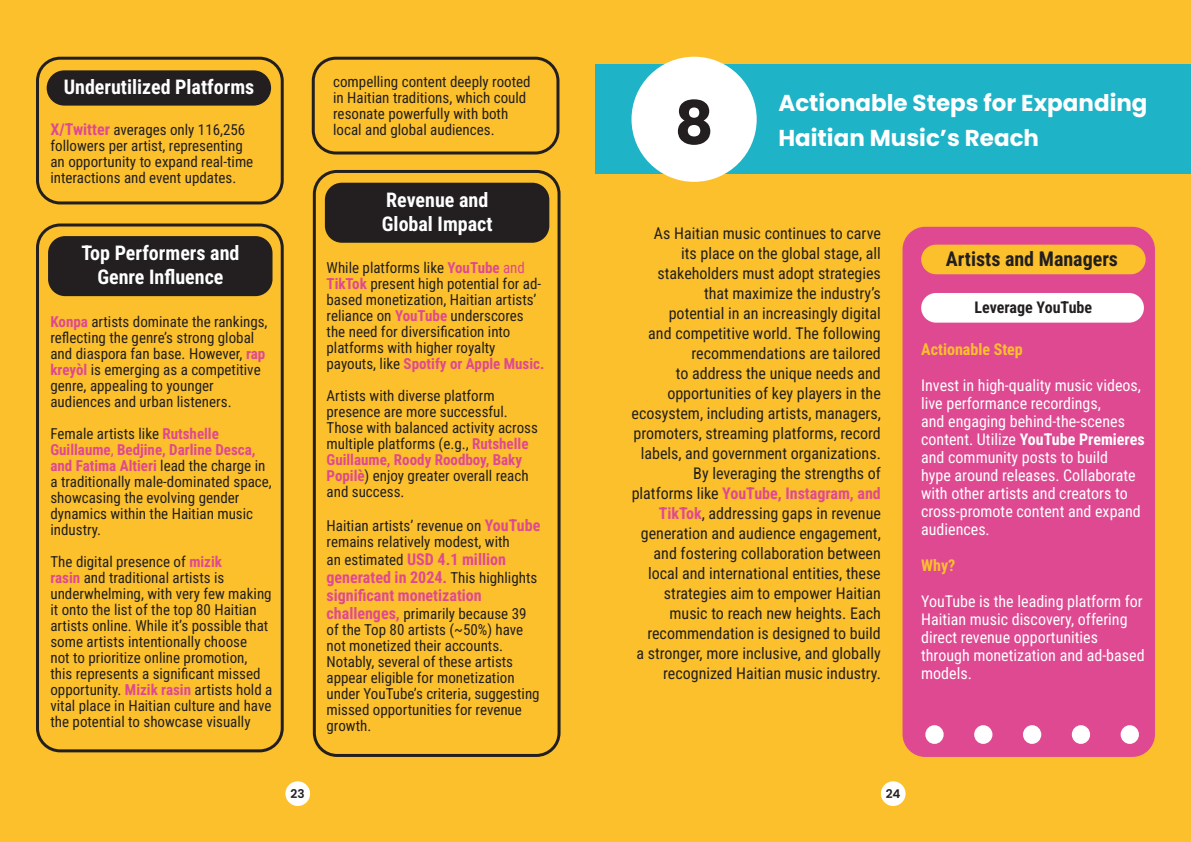
<style>
.page{position:relative;width:1191px;height:842px;background:#fbc02b}
.page>*{position:absolute;margin:0;border:0;box-sizing:border-box;transform-origin:0 0}
.Cover_H1{font:700 60px "Poppins";color:#231f20}
.Cover_H1-2{font:700 23px "Poppins";color:#fff}
.t1{font:700 20px/24px "Roboto Condensed";color:#fff;text-align:center}
.t2{font:700 20px "Roboto Condensed";color:#231f20}
.t3{font:16px/20px "Roboto Condensed";color:#231f20;text-align:right}
.t4{font:16px/18px "Roboto Condensed";color:#fff}
.t5{font:700 16px/18px "Roboto Condensed";color:#df4991}
.t6{font:700 16px "Roboto Condensed";color:#fbc02b}
.t7{font:700 16px "Roboto Condensed";color:#231f20}
.t8{font:15px/16px "Roboto Condensed";color:#231f20}
.t9{font:600 12px "Poppins";color:#231f20}
.s1{font-weight:700;font-size:16px;color:#df4991}
.s2{font-weight:700;color:#df4991}
.s3{color:#df4991}
.s4{font-weight:400;font-size:15px;color:#231f20}
.s5{font-weight:700}
</style>
<div class="page">
<div style="left:285px;top:781px;width:25px;height:25px;background:#fff;border-radius:50%"></div>
<div style="left:881px;top:781px;width:24px;height:25px;background:#fff;border-radius:50%"></div>
<div style="left:595px;top:65px;width:596px;height:109px;background:#1fb3c7"></div>
<div style="left:631px;top:57px;width:125px;height:125px;background:#fff;border-radius:50%"></div>
<div style="left:902px;top:227px;width:253px;height:530px;background:#df4991;border-radius:23px"></div>
<div style="left:921px;top:245px;width:224px;height:29px;background:#fbc02b;border-radius:15px"></div>
<div style="left:921px;top:293px;width:223px;height:30px;background:#fff;border-radius:15px"></div>
<div style="left:925px;top:725px;width:18px;height:19px;background:#fff;border-radius:50%"></div>
<div style="left:974px;top:725px;width:18px;height:19px;background:#fff;border-radius:50%"></div>
<div style="left:1023px;top:725px;width:18px;height:19px;background:#fff;border-radius:50%"></div>
<div style="left:1071px;top:725px;width:19px;height:19px;background:#fff;border-radius:50%"></div>
<div style="left:1120px;top:725px;width:18px;height:19px;background:#fff;border-radius:50%"></div>
<div style="left:36px;top:57px;width:248px;height:147px;border:3px solid #231f20;border-radius:23px"></div>
<div style="left:36px;top:223px;width:248px;height:529px;border:3px solid #231f20;border-radius:23px"></div>
<div style="left:313px;top:170px;width:247px;height:587px;border:3px solid #231f20;border-radius:23px"></div>
<div style="left:312px;top:57px;width:247px;height:97px;border:3px solid #231f20;border-radius:23px"></div>
<div style="left:48px;top:236px;width:224px;height:60px;background:#231f20;border-radius:17px"></div>
<div style="left:325px;top:183px;width:224px;height:60px;background:#231f20;border-radius:17px"></div>
<div style="left:47px;top:70px;width:224px;height:36px;background:#231f20;border-radius:18px"></div>
<p class="t1" style="left:64px;top:74px;width:192px">Underutilized Platforms</p>
<p class="t8" style="left:50px;top:121px;width:204px"><span class="s1">X/Twitter</span> averages only 116,256 followers per artist, representing an opportunity to expand real-time interactions and event updates.</p>
<p class="t1" style="left:81px;top:240px;width:159px">Top Performers and<br>Genre Influence</p>
<p class="t8" style="left:50px;top:313px;width:219px"><span class="s2">Konpa</span> artists dominate the rankings, reflecting the genre’s strong global and diaspora fan base. However, <span class="s2">rap kreyòl</span> is emerging as a competitive genre, appealing to younger audiences and urban listeners.</p>
<p class="t8" style="left:50px;top:425px;width:223px">Female artists like <span class="s2">Rutshelle<br>Guillaume</span><span class="s3">,</span> <span class="s2">Bedjine, Darline Desca, and Fatima Altieri</span> lead the charge in a traditionally male-dominated space, showcasing the evolving gender dynamics within the Haitian music industry.</p>
<p class="t8" style="left:50px;top:553px;width:223px">The digital presence of <span class="s2">mizik<br>rasin</span> and traditional artists is underwhelming, with very few making it onto the list of the top 80 Haitian artists online. While it’s possible that some artists intentionally choose<br>not to prioritize online promotion, this represents a significant missed opportunity. <span class="s2">Mizik rasin</span> artists hold a vital place in Haitian culture and have the potential to showcase visually</p>
<p class="t8" style="left:333px;top:73px;width:199px">compelling content deeply rooted in Haitian traditions, which could resonate powerfully with both local and global audiences.</p>
<p class="t1" style="left:382px;top:187px;width:112px;text-align:left">Revenue and<br>Global Impact</p>
<p class="t8" style="left:326px;top:259px;width:219px">While platforms like <span class="s2">YouTube</span> <span class="s3">and </span><span class="s2">TikTok</span> present high potential for ad&shy;based monetization, Haitian artists’ reliance on <span class="s2">YouTube</span> underscores the need for diversification into platforms with higher royalty payouts, like <span class="s2">Spotify or Apple Music.</span></p>
<p class="t8" style="left:326px;top:387px;width:213px">Artists with diverse platform presence are more successful.<br>Those with balanced activity across multiple platforms (e.g., <span class="s2">Rutshelle<br>Guillaume, Roody Roodboy, Baky<br>Popilè</span>) enjoy greater overall reach and success.</p>
<p class="t8" style="left:326px;top:517px;width:215px">Haitian artists’ revenue on <span class="s1">YouTube </span>remains relatively modest, with</p>
<p class="t5" style="left:326px;top:550px;width:212px"><span class="s4">an estimated</span> USD 4.1 million generated in 2024. <span class="s4">This highlights </span>significant monetization</p>
<p class="t8" style="left:326px;top:605px;width:215px"><span class="s1">challenges,</span> primarily because 39 of the Top 80 artists (~50%) have not monetized their accounts.<br>Notably, several of these artists appear eligible for monetization under YouTube’s criteria, suggesting missed opportunities for revenue growth.</p>
<p class="Cover_H1" style="left:674px;top:88px;width:40px">8</p>
<p class="Cover_H1-2" style="left:778px;top:89px;width:371px">Actionable Steps for Expanding</p>
<p class="Cover_H1-2" style="left:778px;top:124px;width:262px">Haitian Music’s Reach</p>
<p class="t3" style="left:631px;top:222px;width:251px">As Haitian music continues to carve<br>its place on the global stage, all stakeholders must adopt strategies that maximize the industry’s<br>potential in an increasingly digital<br>and competitive world. The following recommendations are tailored<br>to address the unique needs and opportunities of key players in the ecosystem, including artists, managers, promoters, streaming platforms, record labels, and government organizations.<br>By leveraging the strengths of platforms like <span class="s2">YouTube, Instagram, and TikTok</span>, addressing gaps in revenue generation and audience engagement, and fostering collaboration between local and international entities, these strategies aim to empower Haitian music to reach new heights. Each recommendation is designed to build<br>a stronger, more inclusive, and globally recognized Haitian music industry.</p>
<p class="t2" style="left:946px;top:245px;width:174px">Artists and Managers</p>
<p class="t7" style="left:974px;top:296px;width:119px">Leverage YouTube</p>
<p class="t6" style="left:921px;top:338px;width:103px">Actionable Step</p>
<p class="t4" style="left:921px;top:375px;width:225px">Invest in high-quality music videos, live performance recordings,<br>and engaging behind-the-scenes content. Utilize <span class="s5">YouTube Premieres </span>and community posts to build<br>hype around releases. Collaborate with other artists and creators to cross-promote content and expand audiences.</p>
<p class="t6" style="left:921px;top:554px;width:36px">Why?</p>
<p class="t4" style="left:921px;top:591px;width:225px">YouTube is the leading platform for<br>Haitian music discovery, offering direct revenue opportunities through monetization and ad-based models.</p>
<p class="t9" style="left:290px;top:787px;width:16px">23</p>
<p class="t9" style="left:885px;top:787px;width:16px">24</p>
</div>
